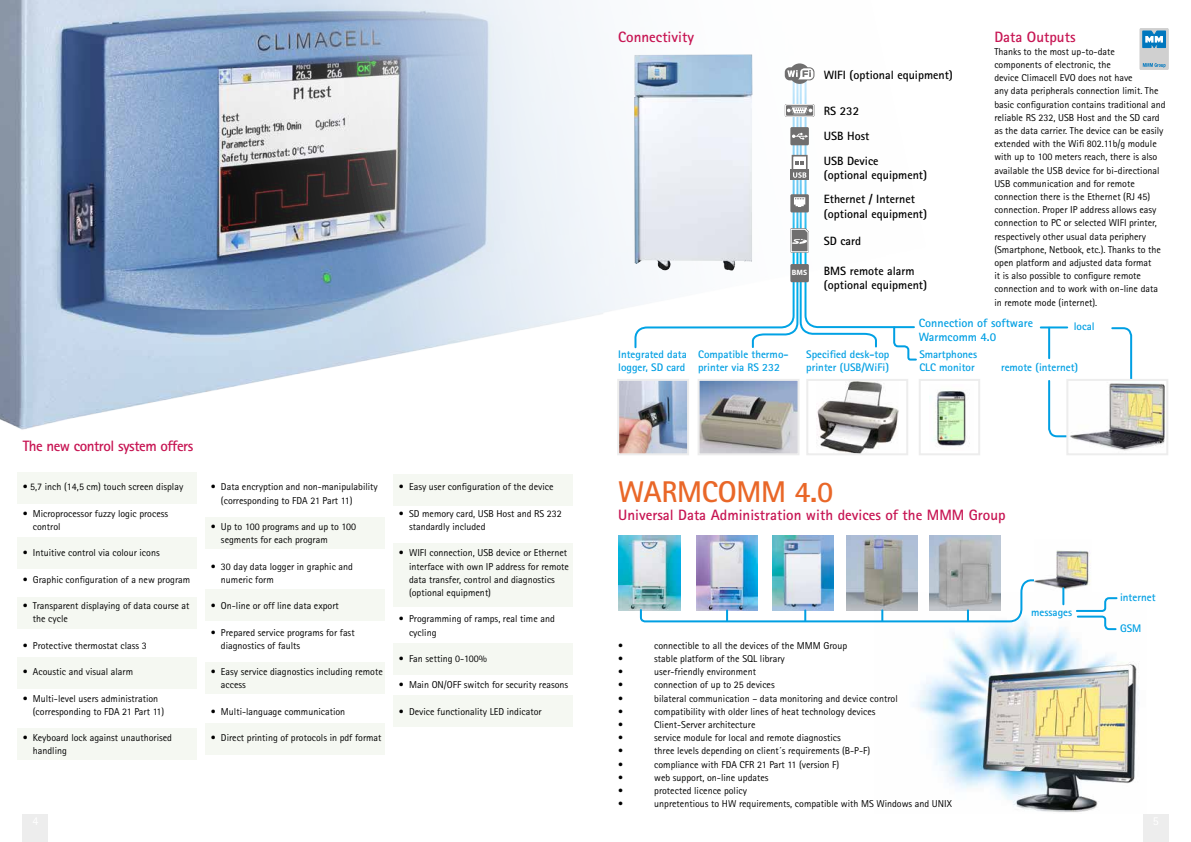
<style>
.page{position:relative;width:1191px;height:842px;background:#fff}
.page>*{position:absolute;margin:0;border:0;box-sizing:border-box;transform-origin:0 0}
.t1{font:700 30px "Rotis Sans Serif Std";letter-spacing:-.01em;color:#e96728}
.t2{font:700 15px "Rotis Sans Serif Std";color:#c71553}
.t3{font:700 15px "Rotis Sans Serif Std";letter-spacing:-.03em;color:#c71553}
.t4{font:700 12px/25.2px "Rotis Sans Serif Std";color:#000}
.t5{font:700 12px/14.4px "Rotis Sans Serif Std";color:#009fe3}
.t6{font:700 11px/13.2px "Rotis Sans Serif Std";color:#009fe3}
.t7{font:10px/13.2px "Rotis Sans Serif Std";color:#000}
.t8{font:700 7.7px "Myriad Pro";color:#fff}
</style>
<div class="page">
<div style="left:1142px;top:814px;width:26px;height:28px;background:#ededed"></div>
<div style="left:1140px;top:28px;width:28px;height:42px;background:#d0d0d0"></div>
<div style="left:1140px;top:28px;width:28px;height:42px;border:1px solid #d0d0d0"></div>
<svg style="left:1142px;top:31px;width:23px;height:17px"></svg>
<svg style="left:1142px;top:63px;width:23px;height:5px"></svg>
<div style="left:23px;top:814px;width:25px;height:28px;background:#ededed"></div>
<div style="left:17px;top:473px;width:180px;height:31px;background:#f5f8f2"></div>
<div style="left:205px;top:517px;width:180px;height:32px;background:#f5f8f2"></div>
<div style="left:205px;top:590px;width:180px;height:31px;background:#f5f8f2"></div>
<div style="left:205px;top:662px;width:180px;height:31px;background:#f5f8f2"></div>
<div style="left:205px;top:723px;width:180px;height:31px;background:#f5f8f2"></div>
<div style="left:393px;top:474px;width:180px;height:31px;background:#f5f8f2"></div>
<div style="left:393px;top:643px;width:180px;height:32px;background:#f5f8f2"></div>
<div style="left:393px;top:695px;width:180px;height:31px;background:#f5f8f2"></div>
<div style="left:393px;top:543px;width:180px;height:64px;background:#f5f8f2"></div>
<div style="left:17px;top:538px;width:180px;height:31px;background:#f5f8f2"></div>
<div style="left:17px;top:598px;width:180px;height:31px;background:#f5f8f2"></div>
<div style="left:17px;top:658px;width:180px;height:31px;background:#f5f8f2"></div>
<div style="left:17px;top:728px;width:180px;height:32px;background:#f5f8f2"></div>
<img style="left:0;top:0;width:815px;height:430px">
<img style="left:634px;top:54px;width:118px;height:22px">
<img style="left:917px;top:592px;width:222px;height:220px">
<img style="left:618px;top:536px;width:15px;height:74px">
<img style="left:795px;top:536px;width:3px;height:42px">
<img style="left:929px;top:536px;width:71px;height:42px">
<svg style="left:878px;top:326px;width:38px;height:252px"></svg>
<svg style="left:633px;top:76px;width:162px;height:535px"></svg>
<svg style="left:798px;top:75px;width:80px;height:503px"></svg>
<svg style="left:751px;top:63px;width:63px;height:286px"></svg>
<img style="left:620px;top:382px;width:66px;height:70px">
<div style="left:617px;top:379px;width:72px;height:76px;border:2px solid #ededed"></div>
<img style="left:700px;top:382px;width:96px;height:70px">
<div style="left:697px;top:379px;width:102px;height:76px;border:2px solid #ededed"></div>
<img style="left:816px;top:382px;width:82px;height:70px">
<div style="left:806px;top:379px;width:102px;height:76px;border:2px solid #ededed"></div>
<img style="left:929px;top:391px;width:37px;height:55px">
<div style="left:918px;top:379px;width:62px;height:76px;border:2px solid #ededed"></div>
<hr style="left:1048px;top:328px;width:2px;height:30px;background:#009fe3">
<svg style="left:1048px;top:380px;width:18px;height:58px"></svg>
<svg style="left:1111px;top:327px;width:22px;height:52px"></svg>
<img style="left:1070px;top:383px;width:95px;height:68px">
<div style="left:1066px;top:379px;width:102px;height:76px;border:2px solid #ededed"></div>
<img style="left:1042px;top:550px;width:48px;height:42px">
<img style="left:639px;top:578px;width:403px;height:45px">
<svg style="left:1062px;top:588px;width:2px;height:16px"></svg>
<svg style="left:1074px;top:596px;width:44px;height:35px"></svg>
<svg style="left:892px;top:326px;width:25px;height:36px"></svg>
<h2 class="t3" style="left:23px;top:436px;width:172px">The new control system offers</h2>
<p class="t7" style="left:23px;top:480px;width:162px">• 5,7 inch (14,5 cm) touch screen display</p>
<p class="t7" style="left:33px;top:507px;width:137px;text-indent:-10px">• Microprocessor fuzzy logic process control</p>
<p class="t7" style="left:23px;top:546px;width:138px">• Intuitive control via colour icons</p>
<p class="t7" style="left:23px;top:573px;width:169px">• Graphic configuration of a new program</p>
<p class="t7" style="left:33px;top:599px;width:158px;text-indent:-10px">• Transparent displaying of data course at the cycle</p>
<p class="t7" style="left:23px;top:639px;width:126px">• Protective thermostat class 3</p>
<p class="t7" style="left:23px;top:665px;width:112px">• Acoustic and visual alarm</p>
<p class="t7" style="left:33px;top:692px;width:133px;text-indent:-10px">• Multi-level users administration (corresponding to FDA 21 Part 11)</p>
<p class="t7" style="left:33px;top:731px;width:141px;text-indent:-10px">• Keyboard lock against unauthorised handling</p>
<p class="t7" style="left:221px;top:480px;width:158px;text-indent:-10px">• Data encryption and non-manipulability (corresponding to FDA 21 Part 11)</p>
<p class="t7" style="left:221px;top:520px;width:137px;text-indent:-10px">• Up to 100 programs and up to 100 segments for each program</p>
<p class="t7" style="left:221px;top:560px;width:133px;text-indent:-10px">• 30 day data logger in graphic and numeric form</p>
<p class="t7" style="left:211px;top:599px;width:130px">• On-line or off line data export</p>
<p class="t7" style="left:221px;top:626px;width:135px;text-indent:-10px">• Prepared service programs for fast diagnostics of faults</p>
<p class="t7" style="left:221px;top:665px;width:163px;text-indent:-10px">• Easy service diagnostics including remote access</p>
<p class="t7" style="left:211px;top:705px;width:136px">• Multi-language communication</p>
<p class="t7" style="left:211px;top:731px;width:172px">• Direct printing of protocols in pdf format</p>
<p class="t7" style="left:399px;top:480px;width:156px">• Easy user configuration of the device</p>
<p class="t7" style="left:409px;top:507px;width:154px;text-indent:-10px">• SD memory card, USB Host and RS 232 standardly included</p>
<p class="t7" style="left:409px;top:546px;width:161px;text-indent:-10px">• WIFI connection, USB device or Ethernet interface with own IP address for remote data transfer, control and diagnostics (optional equipment)</p>
<p class="t7" style="left:409px;top:612px;width:147px;text-indent:-10px">• Programming of ramps, real time and cycling</p>
<p class="t7" style="left:399px;top:652px;width:90px">• Fan setting 0-100%</p>
<p class="t7" style="left:399px;top:678px;width:171px">• Main ON/OFF switch for security reasons</p>
<p class="t7" style="left:399px;top:705px;width:144px">• Device functionality LED indicator</p>
<h2 class="t2" style="left:618px;top:27px;width:77px">Connectivity</h2>
<p class="t8" style="left:792px;top:268px;width:17px">BMS</p>
<p class="t4" style="left:823px;top:63px;width:131px">WIFI (optional equipment)</p>
<p class="t4" style="left:823px;top:98px;width:56px">RS 232<br>USB Host<br>USB Device</p>
<p class="t4" style="left:823px;top:163px;width:105px;line-height:23.9px">(optional equipment)<br>Ethernet / Internet</p>
<p class="t4" style="left:823px;top:201px;width:105px">(optional equipment)</p>
<p class="t4" style="left:823px;top:228px;width:39px">SD card</p>
<p class="t4" style="left:823px;top:263px;width:105px;line-height:14.4px">BMS remote alarm (optional equipment)</p>
<h2 class="t2" style="left:994px;top:27px;width:83px">Data Outputs</h2>
<p class="t7" style="left:994px;top:45px;width:173px">Thanks to the most up-to-date<br>components of electronic, the<br>device Climacell EVO does not have<br>any data peripherals connection limit. The basic configuration contains traditional and reliable RS 232, USB Host and the SD card as the data carrier. The device can be easily extended with the Wifi 802.11b/g module with up to 100 meters reach, there is also available the USB device for bi-directional USB communication and for remote connection there is the Ethernet (RJ 45) connection. Proper IP address allows easy connection to PC or selected WIFI printer, respectively other usual data periphery (Smartphone, Netbook, etc.). Thanks to the open platform and adjusted data format<br>it is also possible to configure remote connection and to work with on-line data in remote mode (internet).</p>
<p class="t5" style="left:918px;top:315px;width:116px">Connection of software<br>Warmcomm 4.0</p>
<p class="t6" style="left:1001px;top:361px;width:79px">remote (internet)</p>
<p class="t6" style="left:1073px;top:320px;width:22px">local</p>
<p class="t6" style="left:618px;top:347px;width:70px">Integrated data logger, SD card</p>
<p class="t6" style="left:698px;top:347px;width:92px">Compatible thermo&shy;printer via RS 232</p>
<p class="t6" style="left:806px;top:347px;width:85px">Specified desk-top printer (USB/WiFi)</p>
<p class="t6" style="left:919px;top:347px;width:59px">Smartphones<br>CLC monitor</p>
<h1 class="t1" style="left:618px;top:473px;width:216px">WARMCOMM 4.0</h1>
<h2 class="t2" style="left:618px;top:505px;width:389px">Universal Data Administration with devices of the MMM Group</h2>
<p class="t7" style="left:618px;top:639px;width:6px">•</p>
<p class="t7" style="left:654px;top:639px;width:194px">connectible to all the devices of the MMM Group</p>
<p class="t7" style="left:618px;top:652px;width:6px">•</p>
<p class="t7" style="left:654px;top:652px;width:132px">stable platform of the SQL library</p>
<p class="t7" style="left:618px;top:665px;width:6px">•</p>
<p class="t7" style="left:654px;top:665px;width:103px">user-friendly environment</p>
<p class="t7" style="left:618px;top:678px;width:6px">•</p>
<p class="t7" style="left:654px;top:678px;width:122px">connection of up to 25 devices</p>
<p class="t7" style="left:618px;top:692px;width:6px">•</p>
<p class="t7" style="left:654px;top:692px;width:245px">bilateral communication – data monitoring and device control</p>
<p class="t7" style="left:618px;top:705px;width:6px">•</p>
<p class="t7" style="left:654px;top:705px;width:223px">compatibility with older lines of heat technology devices</p>
<p class="t7" style="left:618px;top:718px;width:6px">•</p>
<p class="t7" style="left:654px;top:718px;width:103px">Client-Server architecture</p>
<p class="t7" style="left:618px;top:731px;width:6px">•</p>
<p class="t7" style="left:654px;top:731px;width:188px">service module for local and remote diagnostics</p>
<p class="t7" style="left:618px;top:744px;width:6px">•</p>
<p class="t7" style="left:654px;top:744px;width:217px">three levels depending on client´s requirements (B-P-F)</p>
<p class="t7" style="left:618px;top:758px;width:6px">•</p>
<p class="t7" style="left:654px;top:758px;width:186px">compliance with FDA CFR 21 Part 11 (version F)</p>
<p class="t7" style="left:618px;top:771px;width:6px">•</p>
<p class="t7" style="left:654px;top:771px;width:116px">web support, on-line updates</p>
<p class="t7" style="left:618px;top:784px;width:6px">•</p>
<p class="t7" style="left:654px;top:784px;width:94px">protected licence policy</p>
<p class="t7" style="left:618px;top:797px;width:6px">•</p>
<p class="t7" style="left:654px;top:797px;width:299px">unpretentious to HW requirements, compatible with MS Windows and UNIX</p>
<p class="t6" style="left:1031px;top:605px;width:42px">messages</p>
<p class="t6" style="left:1120px;top:590px;width:37px">internet</p>
<p class="t6" style="left:1120px;top:621px;width:23px">GSM</p>
</div>
